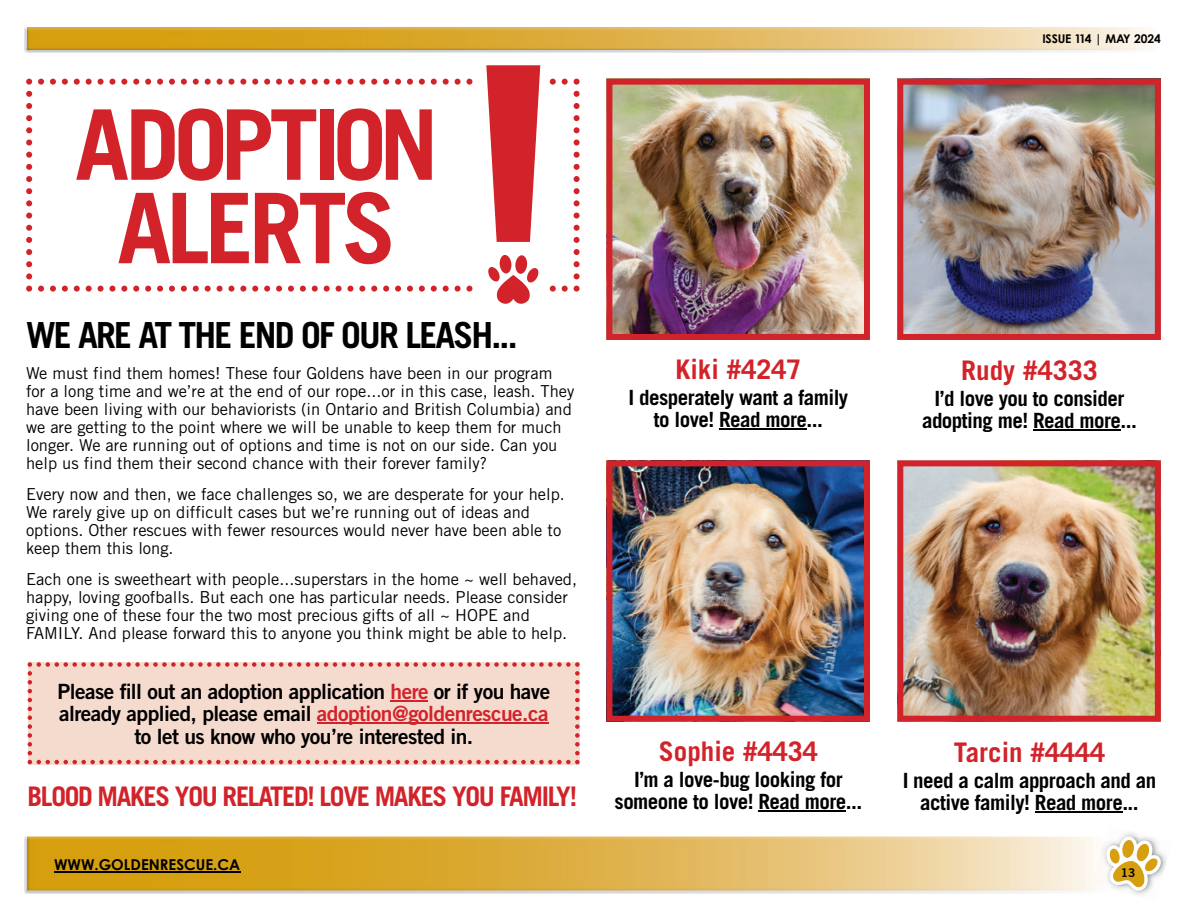
<style>
.page{position:relative;width:1188px;height:918px;background:#fff}
.page>*{position:absolute;margin:0;border:0;box-sizing:border-box;transform-origin:0 0}
.t1{font:700 97.5px/83.4px "Trade Gothic LT Std";letter-spacing:-.05em;color:#d2232a;text-align:center}
.t2{font:700 36px "Trade Gothic LT Std";letter-spacing:-.05em;color:#000}
.t3{font:700 27px "Trade Gothic LT Std";color:#d2232a}
.t4{font:700 27px "Trade Gothic LT Std";letter-spacing:-.05em;color:#d2232a}
.t5{font:700 21px/22.5px "Trade Gothic LT Std";letter-spacing:-.025em;color:#000;text-align:center}
.t6{font:21px/22.5px "Trade Gothic LT Std Bd 2";letter-spacing:-.025em;color:#000;text-align:center}
.t7{font:16.5px/18px "Trade Gothic LT Std";color:#000}
.t8{font:700 15px "Century Gothic";color:#000}
.t9{font:700 12px "Century Gothic";letter-spacing:-.02em;color:#000}
.t10{font:12px "Trade Gothic LT Std Bd 2";color:#000}
.s1{color:#d2232a}
</style>
<div class="page">
<img style="left:27px;top:837px;width:1065px;height:54px">
<img style="left:27px;top:27px;width:1132px;height:23px">
<hr style="left:54px;top:871px;width:186px;height:1px;background:#000">
<img style="left:1126px;top:833px;width:41px;height:62px">
<img style="left:1123px;top:834px;width:25px;height:2px">
<img style="left:1119px;top:891px;width:40px;height:3px">
<img style="left:1161px;top:836px;width:2px;height:55px">
<svg style="left:1106px;top:836px;width:55px;height:55px"></svg>
<svg style="left:26px;top:79px;width:554px;height:213px"></svg>
<img style="left:606px;top:79px;width:264px;height:261px">
<img style="left:606px;top:460px;width:264px;height:262px">
<img style="left:897px;top:79px;width:264px;height:261px">
<img style="left:897px;top:460px;width:264px;height:262px">
<div style="left:28px;top:662px;width:552px;height:102px;background:#f5dace"></div>
<hr style="left:391px;top:700px;width:37px;height:1px;background:#d2232a">
<hr style="left:317px;top:723px;width:232px;height:1px;background:#d2232a">
<hr style="left:719px;top:429px;width:88px;height:1px;background:#000">
<hr style="left:758px;top:811px;width:88px;height:1px;background:#000">
<hr style="left:1033px;top:430px;width:88px;height:1px;background:#000">
<hr style="left:1035px;top:812px;width:87px;height:1px;background:#000">
<div style="left:478px;top:58px;width:71px;height:255px;background:#fff"></div>
<svg style="left:38px;top:65px;width:530px;height:177px"></svg>
<svg style="left:38px;top:255px;width:530px;height:49px"></svg>
<h1 class="t1" style="left:75px;top:102px;width:365px">ADOPTION<br>ALERTS</h1>
<h2 class="t2" style="left:26px;top:313px;width:493px">WE ARE AT THE END OF OUR LEASH...</h2>
<p class="t7" style="left:26px;top:364px;width:550px">We must find them homes! These four Goldens have been in our program for a long time and we’re at the end of our rope...or in this case, leash. They have been living with our behaviorists (in Ontario and British Columbia) and we are getting to the point where we will be unable to keep them for much longer. We are running out of options and time is not on our side. Can you help us find them their second chance with their forever family?</p>
<p class="t7" style="left:26px;top:485px;width:540px">Every now and then, we face challenges so, we are desperate for your help.<br>We rarely give up on difficult cases but we’re running out of ideas and options. Other rescues with fewer resources would never have been able to keep them this long.</p>
<p class="t7" style="left:26px;top:570px;width:553px">Each one is sweetheart with people...superstars in the home ~ well behaved, happy, loving goofballs. But each one has particular needs. Please consider giving one of these four the two most precious gifts of all ~ HOPE and FAMILY. And please forward this to anyone you think might be able to help.</p>
<p class="t6" style="left:58px;top:679px;width:494px">Please fill out an adoption application <span class="s1">here</span> or if you have already applied, please email <span class="s1">adoption@goldenrescue.ca </span>to let us know who you’re interested in.</p>
<h3 class="t4" style="left:28px;top:779px;width:551px">BLOOD MAKES YOU RELATED! LOVE MAKES YOU FAMILY!</h3>
<p class="t8" style="left:54px;top:855px;width:188px">WWW.GOLDENRESCUE.CA</p>
<h3 class="t3" style="left:675px;top:353px;width:128px">Kiki #4247</h3>
<p class="t5" style="left:629px;top:386px;width:221px">I desperately want a family to love! Read more...</p>
<h3 class="t3" style="left:659px;top:735px;width:161px">Sophie #4434</h3>
<p class="t5" style="left:615px;top:768px;width:249px">I’m a love-bug looking for someone to love! Read more...</p>
<p class="t9" style="left:1042px;top:31px;width:120px">ISSUE 114 | MAY 2024</p>
<h3 class="t3" style="left:961px;top:354px;width:138px">Rudy #4333</h3>
<p class="t5" style="left:922px;top:387px;width:216px">I’d love you to consider adopting me! Read more...</p>
<h3 class="t3" style="left:954px;top:736px;width:153px">Tarcin #4444</h3>
<p class="t5" style="left:903px;top:768px;width:255px">I need a calm approach and an active family! Read more...</p>
<p class="t10" style="left:1121px;top:865px;width:16px">13</p>
</div>
